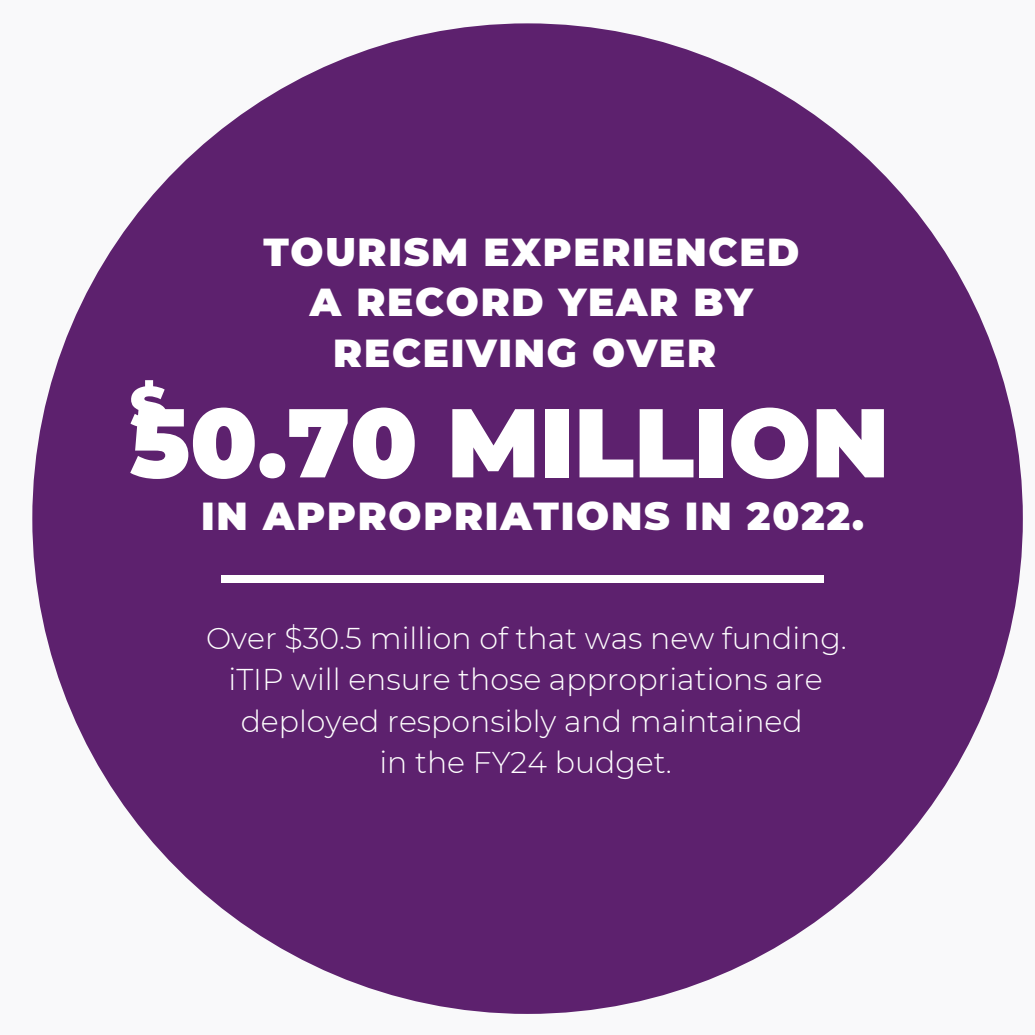
<style>
.page{position:relative;width:1035px;height:1035px;background:#f9f9fa}
.page>*{position:absolute;margin:0;border:0;box-sizing:border-box;transform-origin:0 0}
.t1{font:900 97.5px "Montserrat";color:#fff}
.t2{font:900 56.75px "Montserrat";color:#fff}
.t3{font:900 39px/50.5px "Montserrat";letter-spacing:.045em;color:#fff;text-align:center}
.t4{font:300 30px/41.2px "Montserrat";color:#fff;text-align:center}
</style>
<div class="page">
<div style="left:32px;top:23px;width:991px;height:991px;background:#5d216e;border-radius:50%"></div>
<div style="left:222px;top:575px;width:601px;height:8px;background:#fff"></div>
<p class="t3" style="left:263px;top:226px;width:538px">TOURISM EXPERIENCED<br>A RECORD YEAR BY<br>RECEIVING OVER</p>
<h2 class="t2" style="left:130px;top:372px;width:39px">$</h2>
<h1 class="t1" style="left:130px;top:383px;width:761px">50.70 MILLION</h1>
<p class="t3" style="left:201px;top:491px;width:664px">IN APPROPRIATIONS IN 2022.</p>
<p class="t4" style="left:206px;top:618px;width:642px">Over $30.5 million of that was new funding. iTIP will ensure those appropriations are deployed responsibly and maintained<br>in the FY24 budget.</p>
</div>
